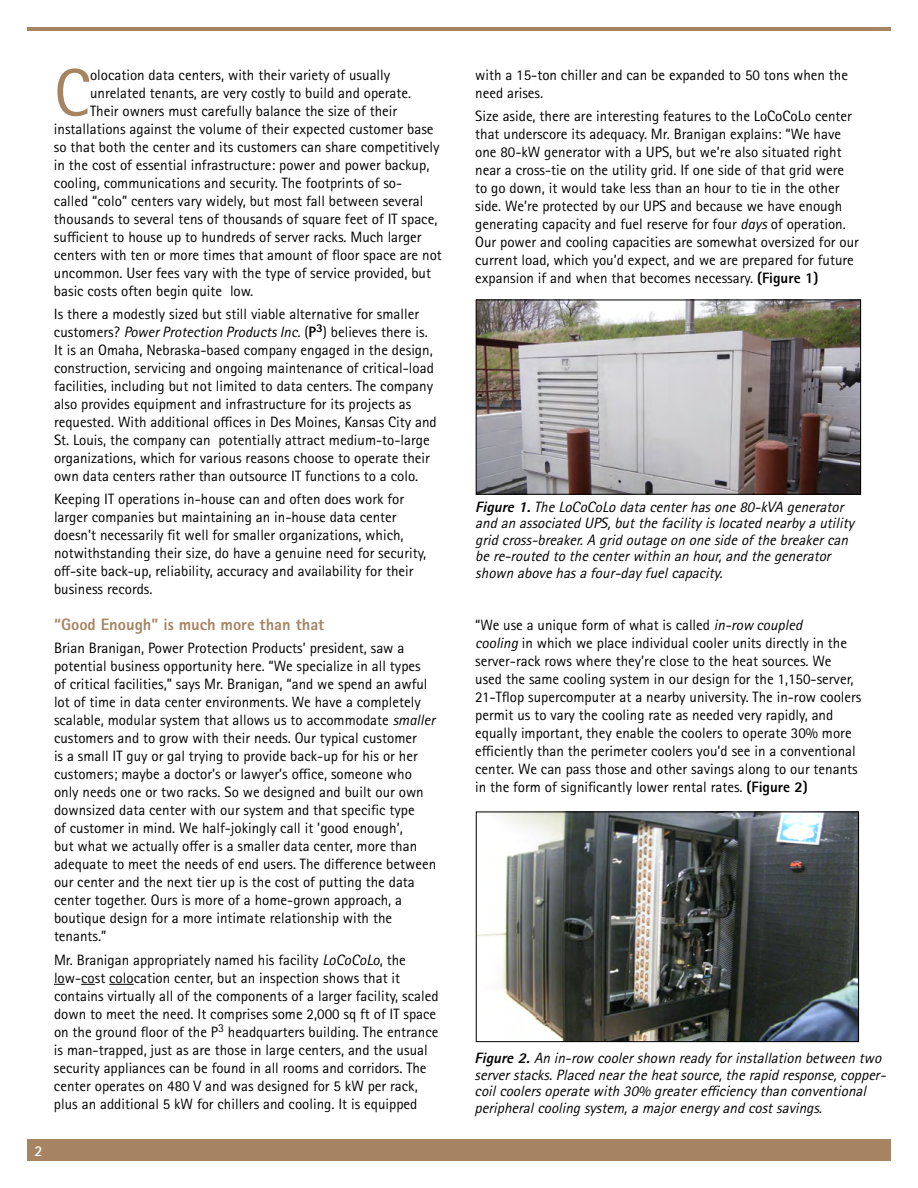
<style>
.page{position:relative;width:918px;height:1188px;background:#fff}
.page>*{position:absolute;margin:0;border:0;box-sizing:border-box;transform-origin:0 0}
.t1{font:67.2px "Rotis Sans Serif Pro";color:#a68462}
.t2{font:800 16.5px "Rotis Sans Serif Pro";color:#a68462}
.t3{font:15px/18px "Rotis Sans Serif Pro";color:#000}
.t4{font:italic 15px/16.5px "Rotis Sans Serif Pro";color:#000}
.t5{font:700 15px "Rotis Sans Serif Pro";color:#fff}
.s1{font-style:italic}
.s2{font-weight:800}
</style>
<div class="page">
<div style="left:27px;top:1139px;width:864px;height:22px;background:#a68462"></div>
<hr style="left:27px;top:27px;width:864px;height:3px;background:#a68462">
<svg style="left:81px;top:984px;width:14px;height:1px"></svg>
<svg style="left:109px;top:984px;width:25px;height:1px"></svg>
<img style="left:478px;top:302px;width:381px;height:191px">
<div style="left:476px;top:300px;width:385px;height:195px;border:1px solid #000"></div>
<img style="left:478px;top:814px;width:379px;height:226px">
<div style="left:476px;top:812px;width:383px;height:230px;border:1px solid #000"></div>
<h1 class="t1" style="left:54px;top:53px;width:38px">C</h1>
<p class="t3" style="left:90px;top:66px;width:302px">olocation data centers, with their variety of usually</p>
<p class="t3" style="left:90px;top:84px;width:323px">unrelated tenants, are very costly to build and operate.</p>
<p class="t3" style="left:90px;top:102px;width:309px">Their owners must carefully balance the size of their</p>
<p class="t3" style="left:54px;top:120px;width:381px">installations against the volume of their expected customer base</p>
<p class="t3" style="left:54px;top:138px;width:387px">so that both the center and its customers can share competitively</p>
<p class="t3" style="left:54px;top:156px;width:377px">in the cost of essential infrastructure: power and power backup,</p>
<p class="t3" style="left:54px;top:174px;width:350px">cooling, communications and security. The footprints of so-</p>
<p class="t3" style="left:54px;top:192px;width:371px">called “colo” centers vary widely, but most fall between several</p>
<p class="t3" style="left:54px;top:210px;width:385px">thousands to several tens of thousands of square feet of IT space,</p>
<p class="t3" style="left:54px;top:228px;width:369px">sufficient to house up to hundreds of server racks. Much larger</p>
<p class="t3" style="left:54px;top:246px;width:389px">centers with ten or more times that amount of floor space are not</p>
<p class="t3" style="left:54px;top:264px;width:379px">uncommon. User fees vary with the type of service provided, but</p>
<p class="t3" style="left:54px;top:282px;width:201px">basic costs often begin quite low.</p>
<p class="t3" style="left:54px;top:305px;width:384px">Is there a modestly sized but still viable alternative for smaller customers? <span class="s1">Power Protection Products Inc.</span> (<span class="s2">P</span><sup>3</sup>) believes there is.<br>It is an Omaha, Nebraska-based company engaged in the design, construction, servicing and ongoing maintenance of critical-load facilities, including but not limited to data centers. The company also provides equipment and infrastructure for its projects as requested. With additional offices in Des Moines, Kansas City and St. Louis, the company can potentially attract medium-to-large organizations, which for various reasons choose to operate their own data centers rather than outsource IT functions to a colo.</p>
<p class="t3" style="left:54px;top:490px;width:374px">Keeping IT operations in-house can and often does work for larger companies but maintaining an in-house data center doesn’t necessarily fit well for smaller organizations, which, notwithstanding their size, do have a genuine need for security, off-site back-up, reliability, accuracy and availability for their business records.</p>
<p class="t2" style="left:54px;top:614px;width:272px">“Good Enough” is much more than that</p>
<p class="t3" style="left:54px;top:639px;width:384px">Brian Branigan, Power Protection Products’ president, saw a potential business opportunity here. “We specialize in all types of critical facilities,” says Mr. Branigan, “and we spend an awful lot of time in data center environments. We have a completely scalable, modular system that allows us to accommodate <span class="s1">smaller </span>customers and to grow with their needs. Our typical customer<br>is a small IT guy or gal trying to provide back-up for his or her customers; maybe a doctor’s or lawyer’s office, someone who only needs one or two racks. So we designed and built our own downsized data center with our system and that specific type<br>of customer in mind. We half-jokingly call it ’good enough’,<br>but what we actually offer is a smaller data center, more than adequate to meet the needs of end users. The difference between our center and the next tier up is the cost of putting the data center together. Ours is more of a home-grown approach, a boutique design for a more intimate relationship with the tenants.”</p>
<p class="t3" style="left:54px;top:951px;width:386px">Mr. Branigan appropriately named his facility <span class="s1">LoCoCoLo</span>, the low-cost colocation center, but an inspection shows that it contains virtually all of the components of a larger facility, scaled down to meet the need. It comprises some 2,000 sq ft of IT space on the ground floor of the P<sup>3</sup> headquarters building. The entrance is man-trapped, just as are those in large centers, and the usual security appliances can be found in all rooms and corridors. The center operates on 480 V and was designed for 5 kW per rack, plus an additional 5 kW for chillers and cooling. It is equipped</p>
<p class="t5" style="left:34px;top:1142px;width:10px">2</p>
<p class="t3" style="left:475px;top:66px;width:374px">with a 15-ton chiller and can be expanded to 50 tons when the need arises.</p>
<p class="t3" style="left:475px;top:107px;width:385px">Size aside, there are interesting features to the LoCoCoLo center that underscore its adequacy. Mr. Branigan explains: “We have one 80-kW generator with a UPS, but we’re also situated right near a cross-tie on the utility grid. If one side of that grid were to go down, it would take less than an hour to tie in the other side. We’re protected by our UPS and because we have enough generating capacity and fuel reserve for four <span class="s1">days</span> of operation.<br>Our power and cooling capacities are somewhat oversized for our current load, which you’d expect, and we are prepared for future expansion if and when that becomes necessary. <span class="s2">(Figure 1)</span></p>
<p class="t4" style="left:475px;top:499px;width:384px"><span class="s2">Figure1.</span>TheLoCoCoLo datacenterhasone80-kVA generator and an associated UPS,butthefacilityislocated nearbyautility grid cross-breaker.A grid outageon onesideofthebreakercan bere-routed to thecenterwithin an hour,and thegenerator shown abovehasafour-dayfuelcapacity.</p>
<p class="t3" style="left:475px;top:616px;width:388px">“We use a unique form of what is called <span class="s1">in-row coupled<br>cooling</span> in which we place individual cooler units directly in the server-rack rows where they’re close to the heat sources. We used the same cooling system in our design for the 1,150-server, 21-Tflop supercomputer at a nearby university. The in-row coolers permit us to vary the cooling rate as needed very rapidly, and equally important, they enable the coolers to operate 30% more efficiently than the perimeter coolers you’d see in a conventional center. We can pass those and other savings along to our tenants in the form of significantly lower rental rates. <span class="s2">(Figure 2)</span></p>
<p class="t4" style="left:475px;top:1050px;width:417px"><span class="s2">Figure2.</span>An in-row coolershown readyforinstallation between two serverstacks.Placed neartheheatsource,therapid response,copper&shy;coilcoolersoperatewith 30% greaterefficiencythan conventional peripheralcooling system,amajorenergyand costsavings.</p>
</div>
